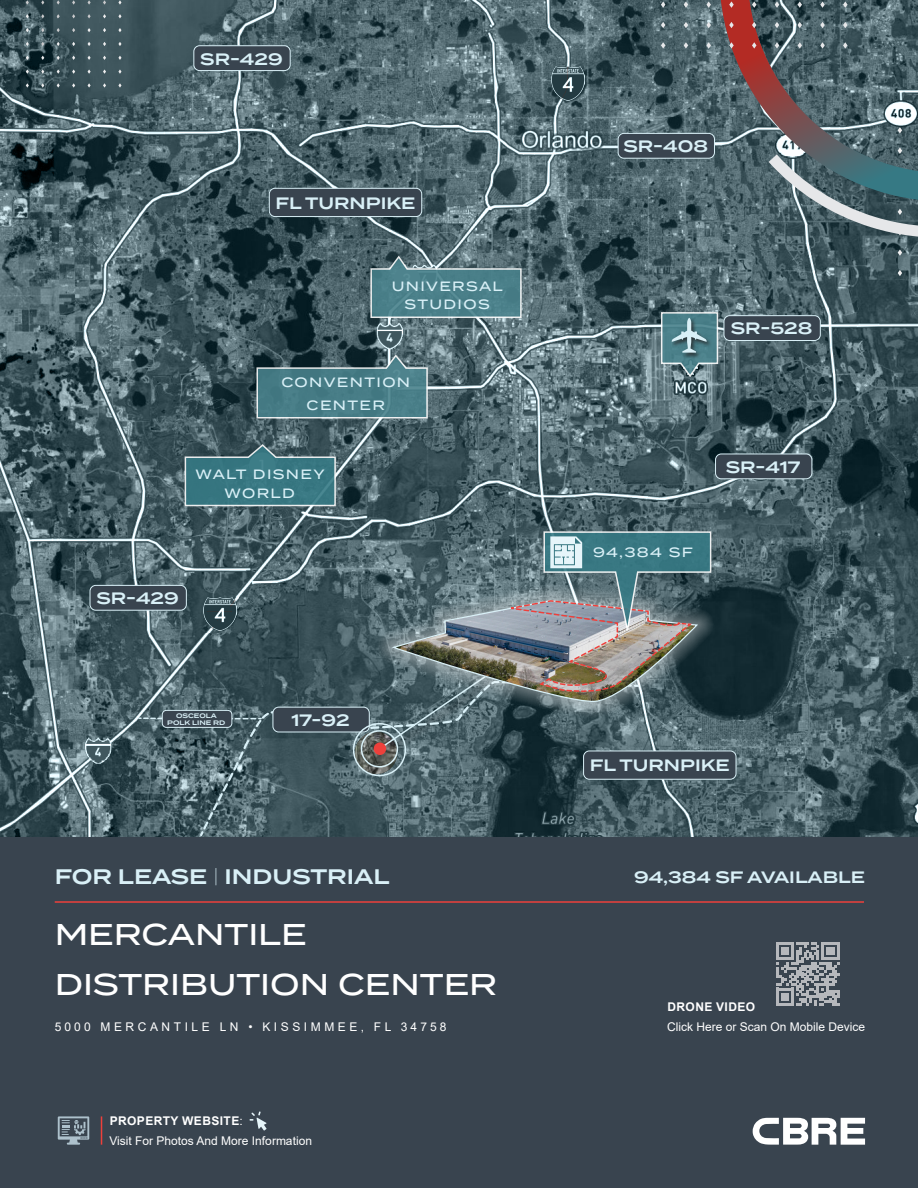
<style>
.page{position:relative;width:918px;height:1188px;background:#fff}
.page>*{position:absolute;margin:0;border:0;box-sizing:border-box;transform-origin:0 0}
.t1{font:500 30px "Termina";color:#fff}
.t2{font:500 24.45px "Futura BT";color:#fff}
.t3{font:600 21px "Termina";color:#d9f0f7}
.t4{font:600 16.5px "Termina";color:#d9f0f7}
.t5{font:500 15.9px "Futura BT";color:#fff}
.t6{font:500 13.5px "Termina";letter-spacing:.1em;color:#d9f0f7}
.t7{font:12px/19.5px "Arial";color:#fff}
.t8{font:12px "Arial";letter-spacing:.295em;color:#fff}
.t9{font:700 12px "Arial";letter-spacing:.035em;color:#fff}
.t10{font:600 6.45px/7.6px "Termina";color:#d9f0f7;text-align:center}
.s1{font-weight:200}
.s2{font-weight:700}
</style>
<div class="page">
<div style="left:0;top:837px;width:918px;height:351px;background:#39444f"></div>
<img style="left:0;top:0;width:918px;height:837px">
<svg style="left:199px;top:680px;width:442px;height:157px;background:#41585f"></svg>
<div style="left:273px;top:707px;width:96px;height:25px;background:#39444f;border-radius:6px"></div>
<div style="left:273px;top:707px;width:97px;height:25px;border:1px solid #d9f0f7;border-radius:6px"></div>
<svg style="left:753px;top:1118px;width:112px;height:27px"></svg>
<svg style="left:118px;top:0;width:3px;height:5px"></svg>
<svg style="left:103px;top:0;width:3px;height:5px"></svg>
<svg style="left:88px;top:0;width:3px;height:5px"></svg>
<svg style="left:72px;top:0;width:3px;height:5px"></svg>
<svg style="left:57px;top:0;width:3px;height:5px"></svg>
<svg style="left:41px;top:0;width:3px;height:5px"></svg>
<svg style="left:26px;top:0;width:3px;height:5px"></svg>
<svg style="left:118px;top:14px;width:3px;height:4px"></svg>
<svg style="left:103px;top:14px;width:3px;height:4px"></svg>
<svg style="left:88px;top:14px;width:3px;height:4px"></svg>
<svg style="left:72px;top:14px;width:3px;height:4px"></svg>
<svg style="left:57px;top:14px;width:3px;height:4px"></svg>
<svg style="left:41px;top:14px;width:3px;height:4px"></svg>
<svg style="left:26px;top:14px;width:3px;height:4px"></svg>
<svg style="left:118px;top:28px;width:3px;height:4px"></svg>
<svg style="left:103px;top:28px;width:3px;height:4px"></svg>
<svg style="left:88px;top:28px;width:3px;height:4px"></svg>
<svg style="left:72px;top:28px;width:3px;height:4px"></svg>
<svg style="left:57px;top:28px;width:3px;height:4px"></svg>
<svg style="left:41px;top:28px;width:3px;height:4px"></svg>
<svg style="left:26px;top:28px;width:3px;height:4px"></svg>
<svg style="left:118px;top:42px;width:3px;height:4px"></svg>
<svg style="left:103px;top:42px;width:3px;height:4px"></svg>
<svg style="left:88px;top:42px;width:3px;height:4px"></svg>
<svg style="left:72px;top:42px;width:3px;height:4px"></svg>
<svg style="left:57px;top:42px;width:3px;height:4px"></svg>
<svg style="left:41px;top:42px;width:3px;height:4px"></svg>
<svg style="left:26px;top:42px;width:3px;height:4px"></svg>
<svg style="left:118px;top:56px;width:3px;height:4px"></svg>
<svg style="left:103px;top:56px;width:3px;height:4px"></svg>
<svg style="left:88px;top:56px;width:3px;height:4px"></svg>
<svg style="left:72px;top:56px;width:3px;height:4px"></svg>
<svg style="left:57px;top:56px;width:3px;height:4px"></svg>
<svg style="left:41px;top:56px;width:3px;height:4px"></svg>
<svg style="left:26px;top:56px;width:3px;height:4px"></svg>
<svg style="left:118px;top:69px;width:3px;height:5px"></svg>
<svg style="left:103px;top:69px;width:3px;height:5px"></svg>
<svg style="left:88px;top:69px;width:3px;height:5px"></svg>
<svg style="left:72px;top:69px;width:3px;height:5px"></svg>
<svg style="left:57px;top:69px;width:3px;height:5px"></svg>
<svg style="left:41px;top:69px;width:3px;height:5px"></svg>
<svg style="left:26px;top:69px;width:3px;height:5px"></svg>
<svg style="left:118px;top:83px;width:3px;height:5px"></svg>
<svg style="left:103px;top:83px;width:3px;height:5px"></svg>
<svg style="left:88px;top:83px;width:3px;height:5px"></svg>
<svg style="left:72px;top:83px;width:3px;height:5px"></svg>
<svg style="left:57px;top:83px;width:3px;height:5px"></svg>
<svg style="left:41px;top:83px;width:3px;height:5px"></svg>
<svg style="left:26px;top:83px;width:3px;height:5px"></svg>
<svg style="left:898px;top:249px;width:4px;height:7px"></svg>
<svg style="left:898px;top:270px;width:4px;height:6px"></svg>
<svg style="left:711px;top:236px;width:207px;height:8px;background:#4d646b"></svg>
<svg style="left:685px;top:0;width:233px;height:236px;background:#596e75"></svg>
<svg style="left:706px;top:0;width:212px;height:215px;background:#616a6f"></svg>
<svg style="left:661px;top:2px;width:4px;height:6px"></svg>
<svg style="left:684px;top:1px;width:4px;height:7px"></svg>
<svg style="left:706px;top:1px;width:5px;height:7px"></svg>
<svg style="left:729px;top:1px;width:5px;height:7px"></svg>
<svg style="left:752px;top:1px;width:4px;height:7px"></svg>
<svg style="left:661px;top:22px;width:4px;height:6px"></svg>
<svg style="left:684px;top:22px;width:4px;height:6px"></svg>
<svg style="left:706px;top:22px;width:5px;height:6px"></svg>
<svg style="left:729px;top:22px;width:5px;height:6px"></svg>
<svg style="left:752px;top:22px;width:4px;height:6px"></svg>
<svg style="left:661px;top:42px;width:4px;height:7px"></svg>
<svg style="left:684px;top:42px;width:4px;height:7px"></svg>
<svg style="left:706px;top:42px;width:5px;height:7px"></svg>
<svg style="left:729px;top:42px;width:5px;height:7px"></svg>
<svg style="left:752px;top:42px;width:4px;height:7px"></svg>
<svg style="left:764px;top:0;width:154px;height:101px;background:#506269"></svg>
<div style="left:361px;top:730px;width:37px;height:38px;border:2px solid #d9f0f7;border-radius:50%"></div>
<div style="left:353px;top:723px;width:53px;height:53px;border:2px solid #d9f0f7;border-radius:50%"></div>
<div style="left:203px;top:597px;width:36px;height:36px;background:#231f20;opacity:.75"></div>
<img style="left:203px;top:597px;width:33px;height:33px">
<div style="left:552px;top:67px;width:35px;height:35px;background:#231f20;opacity:.75"></div>
<img style="left:552px;top:67px;width:33px;height:33px">
<svg style="left:184px;top:443px;width:153px;height:64px;background:#447780"></svg>
<svg style="left:370px;top:254px;width:152px;height:65px;background:#58838c"></svg>
<svg style="left:256px;top:353px;width:173px;height:66px;background:#4b7780"></svg>
<hr style="left:55px;top:901px;width:809px;height:2px;background:#ee403b">
<svg style="left:776px;top:942px;width:63px;height:64px"></svg>
<div style="left:90px;top:585px;width:96px;height:25px;background:#39444f;border-radius:6px"></div>
<div style="left:90px;top:585px;width:97px;height:26px;border:1px solid #d9f0f7;border-radius:6px"></div>
<div style="left:194px;top:46px;width:96px;height:25px;background:#39444f;border-radius:6px"></div>
<div style="left:193px;top:45px;width:98px;height:26px;border:1px solid #d9f0f7;border-radius:6px"></div>
<div style="left:716px;top:454px;width:96px;height:25px;background:#39444f;border-radius:6px"></div>
<div style="left:715px;top:454px;width:97px;height:25px;border:1px solid #d9f0f7;border-radius:6px"></div>
<div style="left:724px;top:316px;width:96px;height:25px;background:#39444f;border-radius:6px"></div>
<div style="left:724px;top:315px;width:97px;height:26px;border:1px solid #d9f0f7;border-radius:6px"></div>
<div style="left:584px;top:751px;width:152px;height:28px;background:#39444f;border-radius:6px"></div>
<div style="left:583px;top:751px;width:153px;height:29px;border:1px solid #d9f0f7;border-radius:6px"></div>
<div style="left:269px;top:188px;width:153px;height:29px;background:#39444f;border-radius:6px"></div>
<div style="left:269px;top:188px;width:153px;height:29px;border:1px solid #d9f0f7;border-radius:6px"></div>
<div style="left:618px;top:133px;width:96px;height:25px;background:#39444f;border-radius:6px"></div>
<div style="left:618px;top:133px;width:97px;height:26px;border:1px solid #d9f0f7;border-radius:6px"></div>
<svg style="left:374px;top:742px;width:12px;height:13px"></svg>
<svg style="left:137px;top:710px;width:138px;height:19px"></svg>
<img style="left:357px;top:531px;width:355px;height:222px">
<div style="left:162px;top:710px;width:70px;height:17px;background:#39444f;border-radius:4px"></div>
<div style="left:162px;top:710px;width:70px;height:18px;border:1px solid #d9f0f7;border-radius:4px"></div>
<svg style="left:660px;top:311px;width:59px;height:68px;background:#678d95"></svg>
<svg style="left:101px;top:1116px;width:1px;height:29px"></svg>
<svg style="left:58px;top:1116px;width:31px;height:29px"></svg>
<svg style="left:250px;top:1111px;width:17px;height:20px"></svg>
<p class="t4" style="left:200px;top:46px;width:84px">SR-429</p>
<p class="t4" style="left:275px;top:191px;width:142px">FL TURNPIKE</p>
<h3 class="t5" style="left:402px;top:270px;width:11px">3</h3>
<p class="t6" style="left:392px;top:276px;width:113px">UNIVERSAL</p>
<p class="t6" style="left:405px;top:294px;width:87px">STUDIOS</p>
<h3 class="t5" style="left:392px;top:366px;width:11px">2</h3>
<p class="t6" style="left:281px;top:373px;width:130px">CONVENTION</p>
<p class="t6" style="left:307px;top:395px;width:80px">CENTER</p>
<h3 class="t5" style="left:257px;top:456px;width:11px">1</h3>
<p class="t6" style="left:196px;top:464px;width:131px">WALT DISNEY</p>
<p class="t6" style="left:225px;top:483px;width:72px">WORLD</p>
<p class="t4" style="left:96px;top:586px;width:84px">SR-429</p>
<p class="t10" style="left:167px;top:711px;width:60px">OSCEOLA<br>POLK LINE RD</p>
<p class="t4" style="left:291px;top:708px;width:60px">17-92</p>
<p class="t3" style="left:55px;top:861px;width:336px">FOR LEASE <span class="s1">|</span> INDUSTRIAL</p>
<p class="t1" style="left:55px;top:912px;width:254px">MERCANTILE</p>
<p class="t1" style="left:55px;top:962px;width:444px">DISTRIBUTION CENTER</p>
<p class="t8" style="left:55px;top:1018px;width:393px">5000 MERCANTILE LN • KISSIMMEE, FL 34758</p>
<p class="t7" style="left:109px;top:1111px;width:204px"><span class="s2">PROPERTY WEBSITE</span>:<br>Visit For Photos And More Information</p>
<p class="t4" style="left:624px;top:134px;width:86px">SR-408</p>
<p class="t4" style="left:731px;top:316px;width:83px">SR-528</p>
<p class="t6" style="left:593px;top:542px;width:101px">94,384 SF</p>
<p class="t2" style="left:608px;top:545px;width:16px">2</p>
<p class="t4" style="left:726px;top:455px;width:76px">SR-417</p>
<p class="t4" style="left:590px;top:753px;width:142px">FL TURNPIKE</p>
<p class="t4" style="left:634px;top:865px;width:232px">94,384 SF AVAILABLE</p>
<p class="t9" style="left:667px;top:998px;width:89px">DRONE VIDEO</p>
<p class="t7" style="left:667px;top:1017px;width:199px">Click Here or Scan On Mobile Device</p>
</div>
